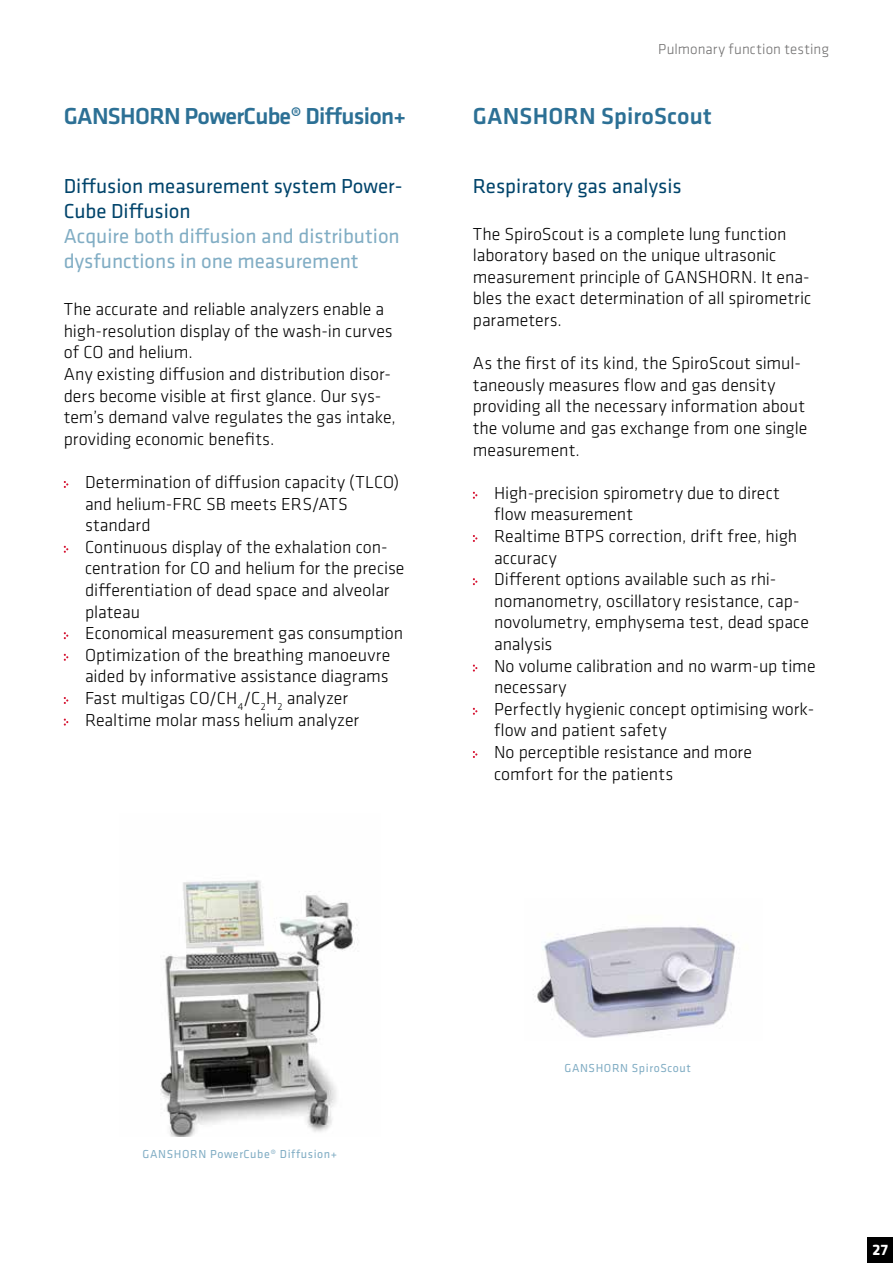
<style>
.page{position:relative;width:893px;height:1263px;background:#fff}
.page>*{position:absolute;margin:0;border:0;box-sizing:border-box;transform-origin:0 0}
.t1{font:500 24px "Klavika";letter-spacing:-.03em;color:#2c7095}
.t2{font:500 24px "Klavika";letter-spacing:.005em;color:#2c7095}
.t3{font:21px/25.2px "Klavika";color:#00446b}
.t4{font:21px/25.2px "Klavika";color:#81adc4}
.t5{font:300 18px/21.6px "Klavika";letter-spacing:-.005em;color:#000}
.t6{font:700 15.75px "Klavika";color:#fff}
.t7{font:300 15px "Klavika";letter-spacing:.01em;color:#706f6f}
.t8{font:12px "Klavika";letter-spacing:.05em;color:#81adc4}
</style>
<div class="page">
<img style="left:160px;top:880px;width:198px;height:257px">
<img style="left:533px;top:926px;width:202px;height:112px">
<svg style="left:64px;top:481px;width:4px;height:7px"></svg>
<svg style="left:64px;top:546px;width:4px;height:7px"></svg>
<svg style="left:64px;top:632px;width:4px;height:7px"></svg>
<svg style="left:64px;top:654px;width:4px;height:7px"></svg>
<svg style="left:64px;top:697px;width:4px;height:7px"></svg>
<svg style="left:64px;top:718px;width:4px;height:8px"></svg>
<svg style="left:473px;top:492px;width:4px;height:7px"></svg>
<svg style="left:473px;top:535px;width:4px;height:7px"></svg>
<svg style="left:473px;top:578px;width:4px;height:7px"></svg>
<svg style="left:473px;top:664px;width:4px;height:8px"></svg>
<svg style="left:473px;top:708px;width:4px;height:7px"></svg>
<svg style="left:473px;top:751px;width:4px;height:7px"></svg>
<div style="left:867px;top:1237px;width:26px;height:26px;background:#000"></div>
<h1 class="t1" style="left:64px;top:100px;width:344px">GANSHORN PowerCube® Diffusion+</h1>
<p class="t3" style="left:64px;top:172px;width:340px">Diffusion measurement system Power-<br>Cube Diffusion</p>
<p class="t4" style="left:64px;top:223px;width:338px">Acquire both diffusion and distribution dysfunctions in one measurement</p>
<p class="t5" style="left:64px;top:298px;width:334px">The accurate and reliable analyzers enable a high-resolution display of the wash-in curves of CO and helium.<br>Any existing diffusion and distribution disor&shy;ders become visible at first glance. Our sys&shy;tem’s demand valve regulates the gas intake, providing economic benefits.</p>
<p class="t5" style="left:85px;top:471px;width:321px">Determination of diffusion capacity (TLCO) and helium-FRC SB meets ERS/ATS standard<br>Continuous display of the exhalation con&shy;centration for CO and helium for the precise differentiation of dead space and alveolar plateau<br>Economical measurement gas consumption Optimization of the breathing manoeuvre aided by informative assistance diagrams Fast multigas CO/CH<sub>4</sub>/C<sub>2</sub>H<sub>2</sub> analyzer Realtime molar mass helium analyzer</p>
<p class="t7" style="left:658px;top:40px;width:172px">Pulmonary function testing</p>
<h1 class="t2" style="left:473px;top:100px;width:240px">GANSHORN SpiroScout</h1>
<p class="t3" style="left:473px;top:172px;width:210px">Respiratory gas analysis</p>
<p class="t5" style="left:473px;top:223px;width:340px">The SpiroScout is a complete lung function laboratory based on the unique ultrasonic measurement principle of GANSHORN. It ena&shy;bles the exact determination of all spirometric parameters.</p>
<p class="t5" style="left:473px;top:352px;width:336px">As the first of its kind, the SpiroScout simul&shy;taneously measures flow and gas density providing all the necessary information about the volume and gas exchange from one single measurement.</p>
<p class="t5" style="left:494px;top:482px;width:323px">High-precision spirometry due to direct flow measurement<br>Realtime BTPS correction, drift free, high accuracy<br>Different options available such as rhi&shy;nomanometry, oscillatory resistance, cap&shy;novolumetry, emphysema test, dead space analysis<br>No volume calibration and no warm-up time necessary<br>Perfectly hygienic concept optimising work&shy;flow and patient safety<br>No perceptible resistance and more comfort for the patients</p>
<p class="t8" style="left:143px;top:1146px;width:196px">GANSHORN PowerCube® Diffusion+</p>
<p class="t8" style="left:564px;top:1060px;width:128px">GANSHORN SpiroScout</p>
<p class="t6" style="left:872px;top:1239px;width:17px">27</p>
</div>
